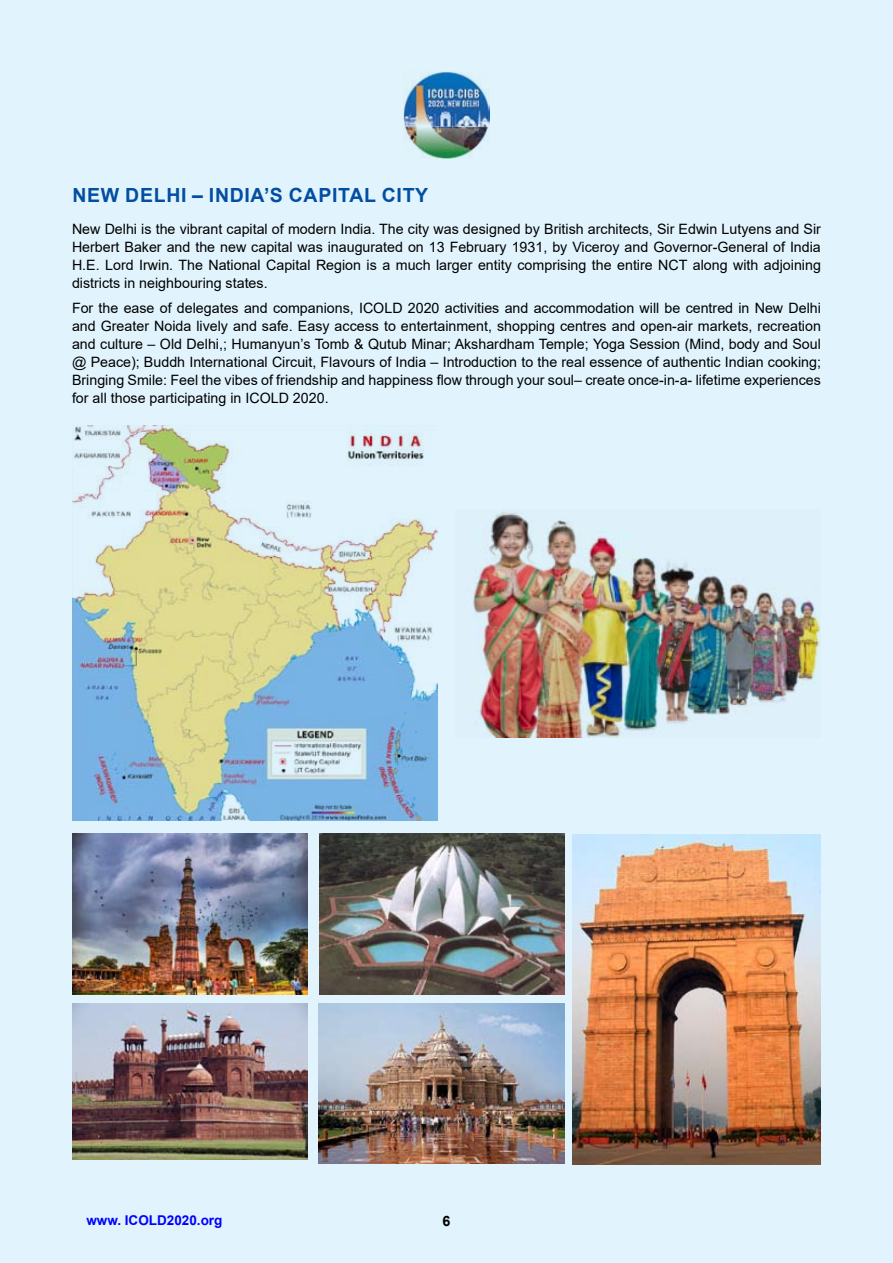
<style>
.page{position:relative;width:893px;height:1263px;background:#e1f4fd}
.page>*{position:absolute;margin:0;border:0;box-sizing:border-box;transform-origin:0 0}
.t1{font:700 19.5px "Arial";letter-spacing:.035em;color:#034ea2}
.t2{font:14.25px/18px "Arial";color:#000;text-align:justify}
.t3{font:700 14.25px "Arial";color:#000}
.t4{font:700 13.5px "Arial";color:#00f}
</style>
<div class="page">
<img style="left:403px;top:72px;width:87px;height:86px">
<img style="left:473px;top:509px;width:348px;height:228px">
<img style="left:320px;top:833px;width:245px;height:161px">
<img style="left:72px;top:1003px;width:236px;height:157px">
<img style="left:319px;top:1003px;width:246px;height:161px">
<img style="left:72px;top:833px;width:235px;height:162px">
<img style="left:573px;top:834px;width:248px;height:331px">
<img style="left:72px;top:426px;width:365px;height:394px">
<h1 class="t1" style="left:72px;top:182px;width:336px">NEW DELHI – INDIA’S CAPITAL CITY</h1>
<p class="t2" style="left:72px;top:220px;width:750px">New Delhi is the vibrant capital of modern India. The city was designed by British architects, Sir Edwin Lutyens and Sir Herbert Baker and the new capital was inaugurated on 13 February 1931, by Viceroy and Governor-General of India H.E. Lord Irwin. The National Capital Region is a much larger entity comprising the entire NCT along with adjoining districts in neighbouring states.</p>
<p class="t2" style="left:72px;top:299px;width:750px">For the ease of delegates and companions, ICOLD 2020 activities and accommodation will be centred in New Delhi and Greater Noida lively and safe. Easy access to entertainment, shopping centres and open-air markets, recreation and culture – Old Delhi,; Humanyun’s Tomb &amp; Qutub Minar; Akshardham Temple; Yoga Session (Mind, body and Soul @ Peace); Buddh International Circuit, Flavours of India – Introduction to the real essence of authentic Indian cooking; Bringing Smile: Feel the vibes of friendship and happiness flow through your soul– create once-in-a- lifetime experiences for all those participating in ICOLD 2020.</p>
<p class="t4" style="left:86px;top:1211px;width:138px">WWW. ICOLD2020.ORG</p>
<p class="t3" style="left:442px;top:1210px;width:9px">6</p>
</div>
